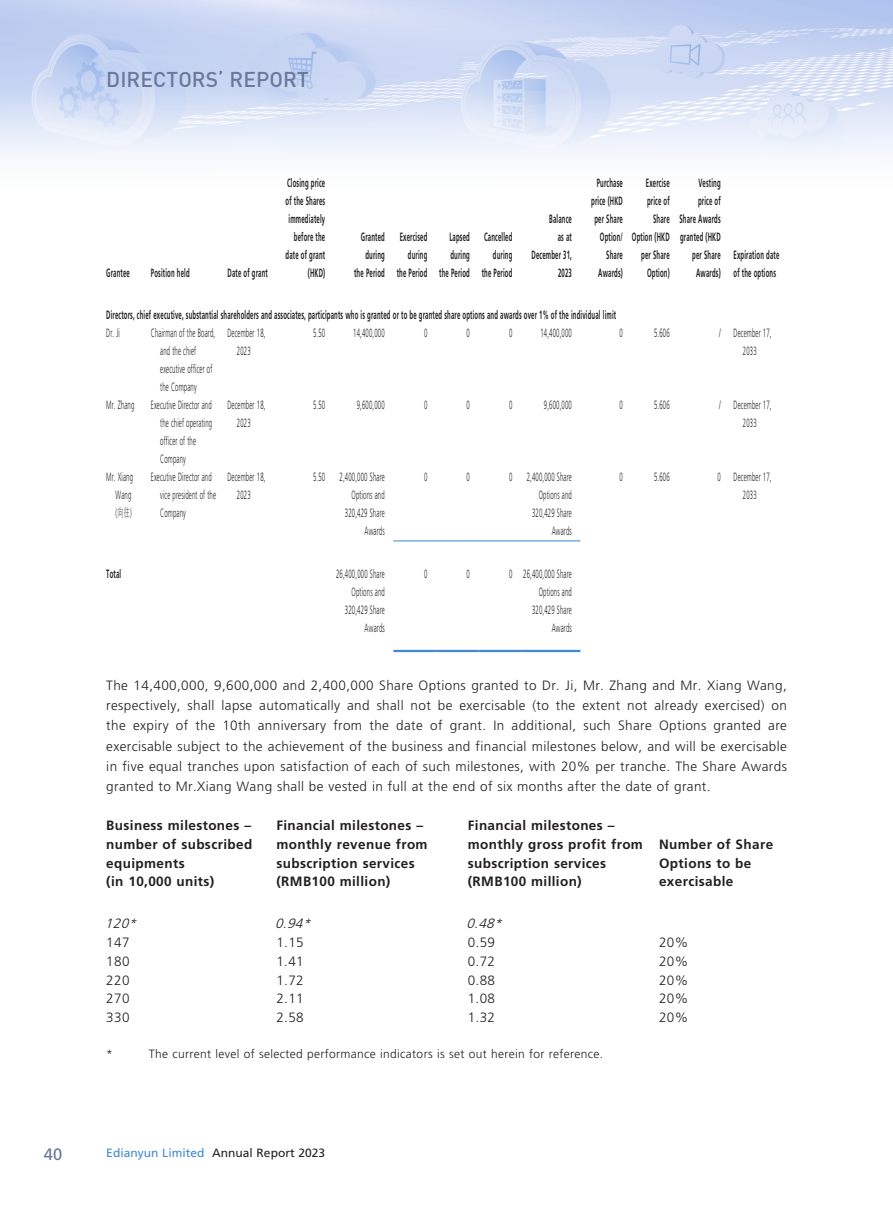
<style>
.page{position:relative;width:893px;height:1212px;background:#fff}
.page>*{position:absolute;margin:0;border:0;box-sizing:border-box;transform-origin:0 0}
.t1{font:21px "DIN Medium";letter-spacing:.005em;color:#6b779c}
.t2{font:16.5px "Frutiger LT Std";color:#6b779c}
.t3{font:300 13.5px/20.2px "Frutiger LT Std";letter-spacing:.03em;color:#231f20;text-align:justify}
.t4{font:700 13.5px/18.8px "Frutiger LT Std";letter-spacing:.03em;color:#231f20}
.t5{font:italic 300 13.5px "Frutiger LT Std";color:#231f20}
.t6{font:300 12px/18px "Frutiger LT Std";letter-spacing:.03em;color:#231f20;scale:.5 1}
.t7{font:700 12px/18px "Frutiger LT Std";letter-spacing:.03em;color:#231f20;text-align:right;scale:.5 1}
.t8{font:300 12px "Frutiger LT Std";letter-spacing:.03em;color:#231f20}
.t9{font:12px "Frutiger LT Std";letter-spacing:.005em;color:#231f20}
.s1{font-family:"M Hei HK"}
.s2{color:#3f88da}
</style>
<div class="page">
<img style="left:0;top:0;width:893px;height:158px">
<hr style="left:393px;top:540px;width:43px;height:1px;background:#3f88da">
<hr style="left:436px;top:540px;width:42px;height:1px;background:#3f88da">
<hr style="left:478px;top:540px;width:43px;height:1px;background:#3f88da">
<hr style="left:521px;top:540px;width:59px;height:1px;background:#3f88da">
<hr style="left:393px;top:650px;width:43px;height:2px;background:#3f88da">
<hr style="left:436px;top:650px;width:42px;height:2px;background:#3f88da">
<hr style="left:478px;top:650px;width:43px;height:2px;background:#3f88da">
<hr style="left:521px;top:650px;width:59px;height:2px;background:#3f88da">
<h1 class="t1" style="left:106px;top:66px;width:204px">DIRECTORS’ REPORT</h1>
<p class="t7" style="left:106px;top:263px;width:49px">Grantee</p>
<p class="t7" style="left:151px;top:263px;width:79px">Position held</p>
<p class="t7" style="left:227px;top:263px;width:82px">Date of grant</p>
<p class="t7" style="left:286px;top:173px;width:81px">Closing price of the Shares immediately before the date of grant (HKD)</p>
<p class="t7" style="left:354px;top:227px;width:63px">Granted during the Period</p>
<p class="t7" style="left:397px;top:227px;width:63px">Exercised during the Period</p>
<p class="t7" style="left:439px;top:227px;width:63px">Lapsed during the Period</p>
<p class="t7" style="left:482px;top:227px;width:63px">Cancelled during the Period</p>
<p class="t7" style="left:532px;top:209px;width:82px">Balance<br>as at<br>December 31,<br>2023</p>
<p class="t7" style="left:591px;top:173px;width:65px">Purchase price (HKD per Share<br>Option/<br>Share<br>Awards)</p>
<p class="t7" style="left:632px;top:173px;width:77px">Exercise price of<br>Share<br>Option (HKD per Share<br>Option)</p>
<p class="t7" style="left:679px;top:173px;width:84px">Vesting<br>price of<br>Share Awards granted (HKD per Share<br>Awards)</p>
<p class="t7" style="left:733px;top:245px;width:93px;text-align:left">Expiration date of the options</p>
<p class="t7" style="left:106px;top:306px;width:1021px">Directors, chief executive, substantial shareholders and associates, participants who is granted or to be granted share options and awards over 1% of the individual limit</p>
<p class="t6" style="left:106px;top:324px;width:29px">Dr. Ji</p>
<p class="t6" style="left:160px;top:324px;width:112px;text-indent:-9px">Chairman of the Board, and the chief executive officer of the Company</p>
<p class="t6" style="left:227px;top:324px;width:78px;text-align:center">December 18,<br>2023</p>
<p class="t6" style="left:313px;top:324px;width:26px">5.50</p>
<p class="t6" style="left:353px;top:324px;width:65px">14,400,000</p>
<p class="t6" style="left:424px;top:324px;width:8px">0</p>
<p class="t6" style="left:466px;top:324px;width:8px">0</p>
<p class="t6" style="left:509px;top:324px;width:8px">0</p>
<p class="t6" style="left:540px;top:324px;width:65px">14,400,000</p>
<p class="t6" style="left:620px;top:324px;width:8px">0</p>
<p class="t6" style="left:654px;top:324px;width:33px">5.606</p>
<p class="t6" style="left:743px;top:324px;width:59px;text-indent:-24px">/ December 17,<br>2033</p>
<p class="t6" style="left:106px;top:396px;width:58px">Mr. Zhang</p>
<p class="t6" style="left:160px;top:396px;width:106px;text-indent:-9px">Executive Director and the chief operating officer of the<br>Company</p>
<p class="t6" style="left:227px;top:396px;width:78px;text-align:center">December 18,<br>2023</p>
<p class="t6" style="left:313px;top:396px;width:26px">5.50</p>
<p class="t6" style="left:357px;top:396px;width:58px">9,600,000</p>
<p class="t6" style="left:424px;top:396px;width:8px">0</p>
<p class="t6" style="left:466px;top:396px;width:8px">0</p>
<p class="t6" style="left:509px;top:396px;width:8px">0</p>
<p class="t6" style="left:544px;top:396px;width:58px">9,600,000</p>
<p class="t6" style="left:620px;top:396px;width:8px">0</p>
<p class="t6" style="left:654px;top:396px;width:33px">5.606</p>
<p class="t6" style="left:743px;top:396px;width:59px;text-indent:-24px">/ December 17,<br>2033</p>
<p class="t6" style="left:116px;top:468px;width:36px;text-indent:-9px">Mr. Xiang<br>Wang (<span class="s1">向往</span>)</p>
<p class="t6" style="left:160px;top:468px;width:113px;text-indent:-9px">Executive Director and vice president of the<br>Company</p>
<p class="t6" style="left:227px;top:468px;width:78px;text-align:center">December 18,<br>2023</p>
<p class="t6" style="left:313px;top:468px;width:145px;text-align:right">5.50 2,400,000 Share<br>Options and<br>320,429 Share<br>Awards</p>
<p class="t6" style="left:424px;top:468px;width:8px">0</p>
<p class="t6" style="left:466px;top:468px;width:8px">0</p>
<p class="t6" style="left:509px;top:468px;width:127px;text-align:right">0 2,400,000 Share<br>Options and<br>320,429 Share<br>Awards</p>
<p class="t6" style="left:620px;top:468px;width:8px">0</p>
<p class="t6" style="left:654px;top:468px;width:33px">5.606</p>
<p class="t6" style="left:743px;top:468px;width:59px;text-indent:-25px">0 December 17,<br>2033</p>
<p class="t7" style="left:106px;top:565px;width:32px">Total</p>
<p class="t6" style="left:336px;top:565px;width:99px;text-align:right">26,400,000 Share<br>Options and<br>320,429 Share<br>Awards</p>
<p class="t6" style="left:424px;top:565px;width:8px">0</p>
<p class="t6" style="left:467px;top:565px;width:8px">0</p>
<p class="t6" style="left:509px;top:565px;width:127px;text-align:right">0 26,400,000 Share<br>Options and<br>320,429 Share<br>Awards</p>
<p class="t3" style="left:106px;top:675px;width:682px">The 14,400,000, 9,600,000 and 2,400,000 Share Options granted to Dr. Ji, Mr. Zhang and Mr. Xiang Wang, respectively, shall lapse automatically and shall not be exercisable (to the extent not already exercised) on the expiry of the 10th anniversary from the date of grant. In additional, such Share Options granted are exercisable subject to the achievement of the business and financial milestones below, and will be exercisable in five equal tranches upon satisfaction of each of such milestones, with 20% per tranche. The Share Awards granted to Mr.Xiang Wang shall be vested in full at the end of six months after the date of grant.</p>
<p class="t4" style="left:106px;top:816px;width:147px">Business milestones – number of subscribed equipments<br>(in 10,000 units)</p>
<p class="t4" style="left:276px;top:816px;width:153px">Financial milestones – monthly revenue from subscription services (RMB100 million)</p>
<p class="t4" style="left:468px;top:816px;width:177px">Financial milestones – monthly gross profit from subscription services (RMB100 million)</p>
<p class="t4" style="left:659px;top:835px;width:116px">Number of Share<br>Options to be exercisable</p>
<p class="t5" style="left:105px;top:916px;width:37px">120*</p>
<p class="t5" style="left:275px;top:916px;width:41px">0.94*</p>
<p class="t5" style="left:466px;top:916px;width:41px">0.48*</p>
<p class="t3" style="left:106px;top:932px;width:25px">147</p>
<p class="t3" style="left:276px;top:932px;width:29px">1.15</p>
<p class="t3" style="left:468px;top:932px;width:29px">0.59</p>
<p class="t3" style="left:659px;top:932px;width:31px">20%</p>
<p class="t3" style="left:106px;top:951px;width:25px">180</p>
<p class="t3" style="left:276px;top:951px;width:29px">1.41</p>
<p class="t3" style="left:468px;top:951px;width:29px">0.72</p>
<p class="t3" style="left:659px;top:951px;width:31px">20%</p>
<p class="t3" style="left:106px;top:970px;width:25px">220</p>
<p class="t3" style="left:276px;top:970px;width:29px">1.72</p>
<p class="t3" style="left:468px;top:970px;width:29px">0.88</p>
<p class="t3" style="left:659px;top:970px;width:31px">20%</p>
<p class="t3" style="left:106px;top:989px;width:25px">270</p>
<p class="t3" style="left:276px;top:989px;width:29px">2.11</p>
<p class="t3" style="left:468px;top:989px;width:29px">1.08</p>
<p class="t3" style="left:659px;top:989px;width:31px">20%</p>
<p class="t3" style="left:106px;top:1008px;width:25px">330</p>
<p class="t3" style="left:276px;top:1008px;width:29px">2.58</p>
<p class="t3" style="left:468px;top:1008px;width:29px">1.32</p>
<p class="t3" style="left:659px;top:1008px;width:31px">20%</p>
<p class="t8" style="left:106px;top:1047px;width:8px">*</p>
<p class="t8" style="left:149px;top:1047px;width:456px">The current level of selected performance indicators is set out herein for reference.</p>
<p class="t2" style="left:44px;top:1144px;width:20px">40</p>
<p class="t9" style="left:106px;top:1145px;width:220px"><span class="s2">Edianyun Limited</span> Annual Report 2023</p>
</div>
